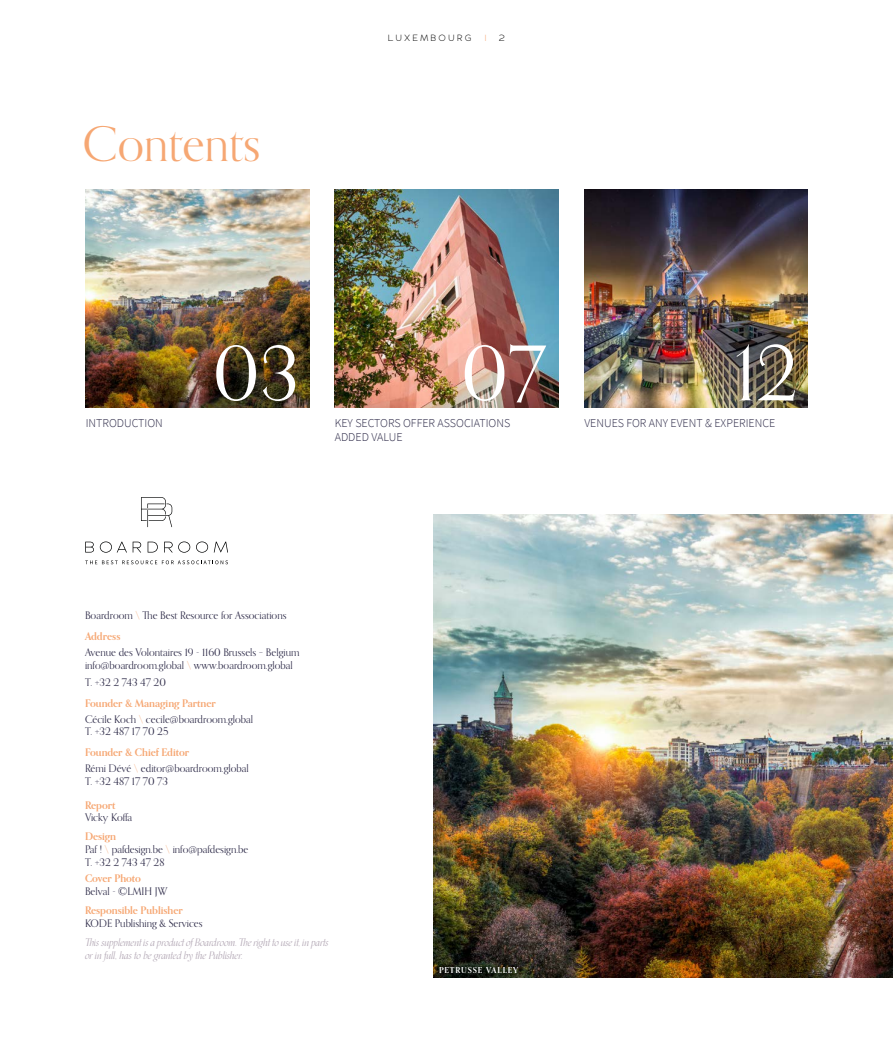
<style>
.page{position:relative;width:893px;height:1063px;background:#fff}
.page>*{position:absolute;margin:0;border:0;box-sizing:border-box;transform-origin:0 0}
.t1{font:75.45px "Orpheus Pro";color:#fff}
.t2{font:48px "Orpheus Pro";color:#f6a773}
.t3{font:300 12px/14.4px "Source Sans Pro";color:#2b2846}
.t4{font:10.5px/12.6px "Orpheus Pro";color:#2b2846}
.t5{font:italic 10.5px/12.6px "Orpheus Pro";letter-spacing:-.02em;color:#b6abb8}
.t6{font:700 10.5px "Orpheus Pro";letter-spacing:-.005em;color:#f6a773}
.t7{font:300 9px "Adrianna";letter-spacing:.29em;color:#000}
.t8{font:300 9px "Adrianna Extended";color:#f6a773}
.t9{font:300 9px "Adrianna Extended";color:#000}
.t10{font:700 8.25px "Orpheus Pro";letter-spacing:.1em;color:#fff}
.s1{color:#f6a773}
.s2{font-weight:700;color:#f6a773}
</style>
<div class="page">
<img style="left:85px;top:190px;width:224px;height:217px">
<img style="left:335px;top:190px;width:223px;height:217px">
<img style="left:584px;top:190px;width:224px;height:217px">
<svg style="left:141px;top:497px;width:31px;height:30px"></svg>
<svg style="left:85px;top:542px;width:9px;height:11px"></svg>
<svg style="left:100px;top:542px;width:27px;height:11px"></svg>
<svg style="left:133px;top:542px;width:8px;height:11px"></svg>
<svg style="left:148px;top:542px;width:10px;height:11px"></svg>
<svg style="left:164px;top:542px;width:26px;height:11px"></svg>
<svg style="left:196px;top:542px;width:12px;height:11px"></svg>
<svg style="left:214px;top:542px;width:14px;height:11px"></svg>
<svg style="left:85px;top:560px;width:143px;height:4px"></svg>
<img style="left:434px;top:514px;width:459px;height:464px">
<div style="left:435px;top:962px;width:87px;height:16px;background:#000;opacity:.81"></div>
<h2 class="t2" style="left:83px;top:114px;width:179px">Contents</h2>
<p class="t7" style="left:388px;top:33px;width:85px">LUXEMBOURG</p>
<p class="t8" style="left:485px;top:33px;width:4px">|</p>
<p class="t9" style="left:499px;top:33px;width:8px">2</p>
<p class="t3" style="left:86px;top:416px;width:79px">INTRODUCTION</p>
<h1 class="t1" style="left:213px;top:325px;width:88px">03</h1>
<h1 class="t1" style="left:461px;top:325px;width:86px">07</h1>
<h1 class="t1" style="left:734px;top:325px;width:65px">12</h1>
<p class="t3" style="left:335px;top:416px;width:177px">KEY SECTORS OFFER ASSOCIATIONS<br>ADDED VALUE</p>
<p class="t3" style="left:584px;top:416px;width:192px">VENUES FOR ANY EVENT &amp; EXPERIENCE</p>
<p class="t4" style="left:85px;top:604px;width:203px;line-height:21.1px">Boardroom <span class="s1">\</span> The Best Resource for Associations<br><span class="s2">Address</span></p>
<p class="t4" style="left:85px;top:646px;width:216px">Avenue des Volontaires 19 - 1160 Brussels – Belgium info@boardroom.global <span class="s1">\</span> www.boardroom.global</p>
<p class="t4" style="left:85px;top:675px;width:82px">T. +32 2 743 47 20</p>
<p class="t4" style="left:85px;top:695px;width:170px;line-height:16px"><span class="s2">Founder &amp; Managing Partner<br></span>Cécile Koch <span class="s1">\</span> cecile@boardroom.global</p>
<p class="t4" style="left:85px;top:725px;width:85px">T. +32 487 17 70 25</p>
<p class="t4" style="left:85px;top:744px;width:165px;line-height:16px"><span class="s2">Founder &amp; Chief Editor<br></span>Rémi Dévé <span class="s1">\</span> editor@boardroom.global</p>
<p class="t4" style="left:85px;top:775px;width:84px">T. +32 487 17 70 73</p>
<p class="t6" style="left:85px;top:798px;width:32px">Report</p>
<p class="t4" style="left:85px;top:811px;width:49px">Vicky Koffa</p>
<p class="t4" style="left:85px;top:830px;width:165px"><span class="s2">Design<br></span>Paf ! <span class="s1">\</span> pafdesign.be <span class="s1">\</span> info@pafdesign.be<br>T. +32 2 743 47 28</p>
<p class="t6" style="left:85px;top:872px;width:57px">Cover Photo</p>
<p class="t4" style="left:85px;top:885px;width:84px">Belval - ©LMIH JW</p>
<p class="t6" style="left:85px;top:904px;width:99px">Responsible Publisher</p>
<p class="t4" style="left:85px;top:917px;width:119px">KODE Publishing &amp; Services</p>
<p class="t5" style="left:85px;top:936px;width:245px">This supplement is a product of Boardroom. The right to use it, in parts or in full, has to be granted by the Publisher.</p>
<p class="t10" style="left:439px;top:965px;width:81px">PETRUSSE VALLEY</p>
</div>
